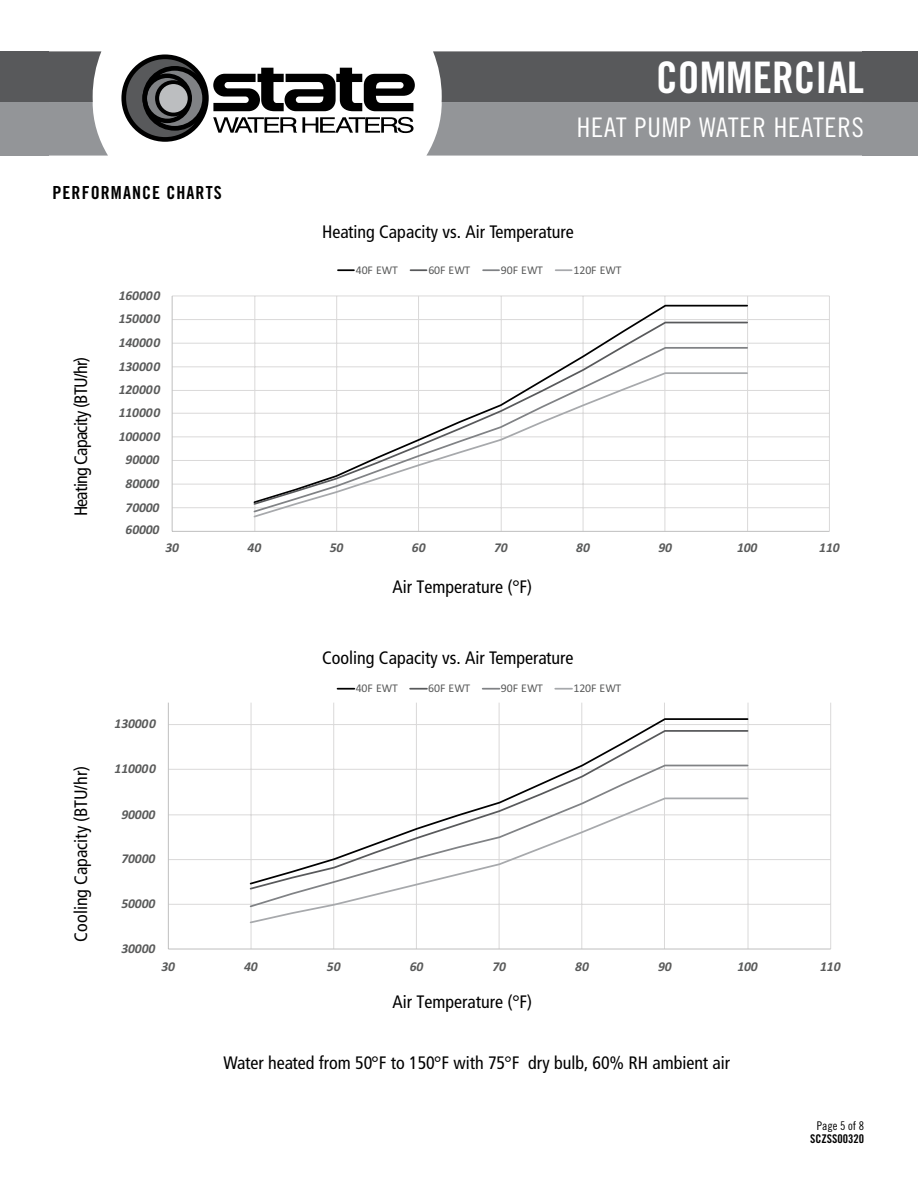
<style>
.page{position:relative;width:918px;height:1188px;background:#fff}
.page>*{position:absolute;margin:0;border:0;box-sizing:border-box;transform-origin:0 0}
.t1{font:43.5px "Trade Gothic LT Std Bd Cn 20";color:#fff}
.t2{font:27px "Trade Gothic LT Std Cn 18";letter-spacing:.035em;color:#fff}
.t3{font:condensed 18px "Frutiger LT Std";color:#000}
.t4{font:condensed 18px "Frutiger LT Std";letter-spacing:-.04em;color:#000}
.t5{font:18px "Trade Gothic LT Std Bd Cn 20";letter-spacing:.06em;color:#000}
.t6{font:italic 700 13.5px "Calibri";letter-spacing:-.005em;color:#595a5a}
.t7{font:12px "Trade Gothic LT Std Bd Cn 20";color:#000}
.t8{font:12px "Trade Gothic LT Std Cn 18";color:#000}
.t9{font:11.85px "Calibri";letter-spacing:-.005em;color:#595a5a}
</style>
<div class="page">
<div style="left:121px;top:54px;width:88px;height:88px;border:5px solid #000;border-radius:50%"></div>
<svg style="left:124px;top:57px;width:291px;height:82px"></svg>
<div style="left:158px;top:83px;width:31px;height:30px;background:#bcbec0;border-radius:50%"></div>
<div style="left:158px;top:82px;width:31px;height:32px;border:2px solid #000;border-radius:50%"></div>
<svg style="left:49px;top:51px;width:59px;height:105px"></svg>
<svg style="left:426px;top:51px;width:437px;height:105px;background:#7b7c7f"></svg>
<div style="left:0;top:102px;width:49px;height:54px;background:#939598"></div>
<div style="left:0;top:51px;width:49px;height:51px;background:#58595b"></div>
<div style="left:863px;top:102px;width:55px;height:54px;background:#939598"></div>
<div style="left:863px;top:51px;width:55px;height:51px;background:#58595b"></div>
<hr style="left:172px;top:507px;width:657px;height:1px;background:#dad9d9">
<hr style="left:172px;top:484px;width:657px;height:1px;background:#dad9d9">
<hr style="left:172px;top:460px;width:657px;height:1px;background:#dad9d9">
<hr style="left:172px;top:436px;width:657px;height:1px;background:#dad9d9">
<hr style="left:172px;top:413px;width:657px;height:1px;background:#dad9d9">
<hr style="left:172px;top:390px;width:657px;height:1px;background:#dad9d9">
<hr style="left:172px;top:366px;width:657px;height:1px;background:#dad9d9">
<hr style="left:172px;top:343px;width:657px;height:1px;background:#dad9d9">
<hr style="left:172px;top:319px;width:657px;height:1px;background:#dad9d9">
<hr style="left:172px;top:296px;width:657px;height:1px;background:#dad9d9">
<hr style="left:254px;top:296px;width:1px;height:235px;background:#dad9d9">
<hr style="left:336px;top:296px;width:1px;height:235px;background:#dad9d9">
<hr style="left:418px;top:296px;width:1px;height:235px;background:#dad9d9">
<hr style="left:501px;top:296px;width:1px;height:235px;background:#dad9d9">
<hr style="left:583px;top:296px;width:1px;height:235px;background:#dad9d9">
<hr style="left:664px;top:296px;width:1px;height:235px;background:#dad9d9">
<hr style="left:747px;top:296px;width:1px;height:235px;background:#dad9d9">
<hr style="left:829px;top:296px;width:1px;height:235px;background:#dad9d9">
<hr style="left:172px;top:296px;width:1px;height:235px;background:#bfbfbf">
<hr style="left:172px;top:531px;width:657px;height:1px;background:#bfbfbf">
<svg style="left:254px;top:303px;width:494px;height:17px"></svg>
<svg style="left:252px;top:320px;width:497px;height:26px"></svg>
<svg style="left:252px;top:346px;width:497px;height:25px"></svg>
<svg style="left:252px;top:371px;width:497px;height:148px"></svg>
<svg style="left:338px;top:269px;width:16px;height:2px"></svg>
<svg style="left:411px;top:269px;width:16px;height:2px"></svg>
<svg style="left:483px;top:269px;width:16px;height:2px"></svg>
<svg style="left:556px;top:269px;width:16px;height:2px"></svg>
<hr style="left:168px;top:904px;width:663px;height:1px;background:#dad9d9">
<hr style="left:168px;top:859px;width:663px;height:1px;background:#dad9d9">
<hr style="left:168px;top:814px;width:663px;height:1px;background:#dad9d9">
<hr style="left:168px;top:769px;width:663px;height:1px;background:#dad9d9">
<hr style="left:168px;top:724px;width:663px;height:1px;background:#dad9d9">
<hr style="left:251px;top:703px;width:1px;height:246px;background:#dad9d9">
<hr style="left:333px;top:703px;width:1px;height:246px;background:#dad9d9">
<hr style="left:416px;top:703px;width:1px;height:246px;background:#dad9d9">
<hr style="left:499px;top:703px;width:1px;height:246px;background:#dad9d9">
<hr style="left:581px;top:703px;width:1px;height:246px;background:#dad9d9">
<hr style="left:664px;top:703px;width:1px;height:246px;background:#dad9d9">
<hr style="left:748px;top:703px;width:1px;height:246px;background:#dad9d9">
<hr style="left:830px;top:703px;width:1px;height:246px;background:#dad9d9">
<hr style="left:168px;top:703px;width:1px;height:246px;background:#bfbfbf">
<hr style="left:168px;top:949px;width:663px;height:1px;background:#bfbfbf">
<svg style="left:250px;top:729px;width:499px;height:34px"></svg>
<svg style="left:248px;top:763px;width:501px;height:53px"></svg>
<svg style="left:249px;top:796px;width:500px;height:129px"></svg>
<svg style="left:338px;top:688px;width:16px;height:2px"></svg>
<svg style="left:410px;top:688px;width:17px;height:2px"></svg>
<svg style="left:483px;top:688px;width:17px;height:2px"></svg>
<svg style="left:555px;top:688px;width:17px;height:2px"></svg>
<p class="t5" style="left:52px;top:181px;width:171px">PERFORMANCE CHARTS</p>
<p class="t6" style="left:119px;top:286px;width:43px">160000</p>
<p class="t6" style="left:119px;top:309px;width:43px">150000</p>
<p class="t4" style="left:70px;top:516px;width:161px;rotate:-90deg">Heating Capacity (BTU/hr)</p>
<p class="t6" style="left:119px;top:333px;width:43px">140000</p>
<p class="t6" style="left:119px;top:357px;width:43px">130000</p>
<p class="t6" style="left:119px;top:380px;width:43px">120000</p>
<p class="t6" style="left:119px;top:403px;width:43px">110000</p>
<p class="t6" style="left:119px;top:427px;width:43px">100000</p>
<p class="t6" style="left:126px;top:450px;width:35px">90000</p>
<p class="t6" style="left:126px;top:474px;width:35px">80000</p>
<p class="t6" style="left:126px;top:498px;width:35px">70000</p>
<p class="t6" style="left:126px;top:520px;width:35px">60000</p>
<h1 class="t1" style="left:656px;top:51px;width:209px">COMMERCIAL</h1>
<h2 class="t2" style="left:577px;top:111px;width:289px">HEAT PUMP WATER HEATERS</h2>
<p class="t3" style="left:322px;top:222px;width:253px">Heating Capacity vs. Air Temperature</p>
<p class="t9" style="left:356px;top:261px;width:44px">40F EWT</p>
<p class="t9" style="left:428px;top:261px;width:44px">60F EWT</p>
<p class="t9" style="left:501px;top:261px;width:44px">90F EWT</p>
<p class="t9" style="left:574px;top:261px;width:49px">120F EWT</p>
<p class="t6" style="left:166px;top:538px;width:15px">30</p>
<p class="t6" style="left:248px;top:538px;width:15px">40</p>
<p class="t6" style="left:330px;top:538px;width:15px">50</p>
<p class="t6" style="left:412px;top:538px;width:15px">60</p>
<p class="t6" style="left:494px;top:538px;width:15px">70</p>
<p class="t6" style="left:576px;top:538px;width:15px">80</p>
<p class="t6" style="left:658px;top:538px;width:15px">90</p>
<p class="t6" style="left:737px;top:538px;width:22px">100</p>
<p class="t6" style="left:819px;top:538px;width:22px">110</p>
<p class="t3" style="left:393px;top:576px;width:141px">Air Temperature (°F)</p>
<p class="t3" style="left:322px;top:647px;width:253px">Cooling Capacity vs. Air Temperature</p>
<p class="t3" style="left:70px;top:942px;width:177px;rotate:-90deg">Cooling Capacity (BTU/hr)</p>
<p class="t6" style="left:115px;top:714px;width:43px">130000</p>
<p class="t6" style="left:115px;top:759px;width:43px">110000</p>
<p class="t6" style="left:121px;top:805px;width:35px">90000</p>
<p class="t6" style="left:121px;top:849px;width:35px">70000</p>
<p class="t6" style="left:121px;top:894px;width:35px">50000</p>
<p class="t6" style="left:121px;top:939px;width:35px">30000</p>
<p class="t9" style="left:356px;top:680px;width:44px">40F EWT</p>
<p class="t9" style="left:428px;top:680px;width:44px">60F EWT</p>
<p class="t9" style="left:501px;top:680px;width:44px">90F EWT</p>
<p class="t9" style="left:573px;top:680px;width:49px">120F EWT</p>
<p class="t6" style="left:161px;top:956px;width:15px">30</p>
<p class="t6" style="left:244px;top:956px;width:15px">40</p>
<p class="t6" style="left:327px;top:956px;width:15px">50</p>
<p class="t6" style="left:410px;top:956px;width:15px">60</p>
<p class="t6" style="left:492px;top:956px;width:15px">70</p>
<p class="t6" style="left:575px;top:956px;width:15px">80</p>
<p class="t6" style="left:658px;top:956px;width:15px">90</p>
<p class="t6" style="left:737px;top:956px;width:22px">100</p>
<p class="t6" style="left:820px;top:956px;width:22px">110</p>
<p class="t3" style="left:393px;top:991px;width:141px">Air Temperature (°F)</p>
<p class="t3" style="left:224px;top:1052px;width:508px">Water heated from 50°F to 150°F with 75°F dry bulb, 60% RH ambient air</p>
<p class="t8" style="left:817px;top:1118px;width:49px">Page 5 of 8</p>
<p class="t7" style="left:810px;top:1132px;width:55px">SCZSS00320</p>
</div>
